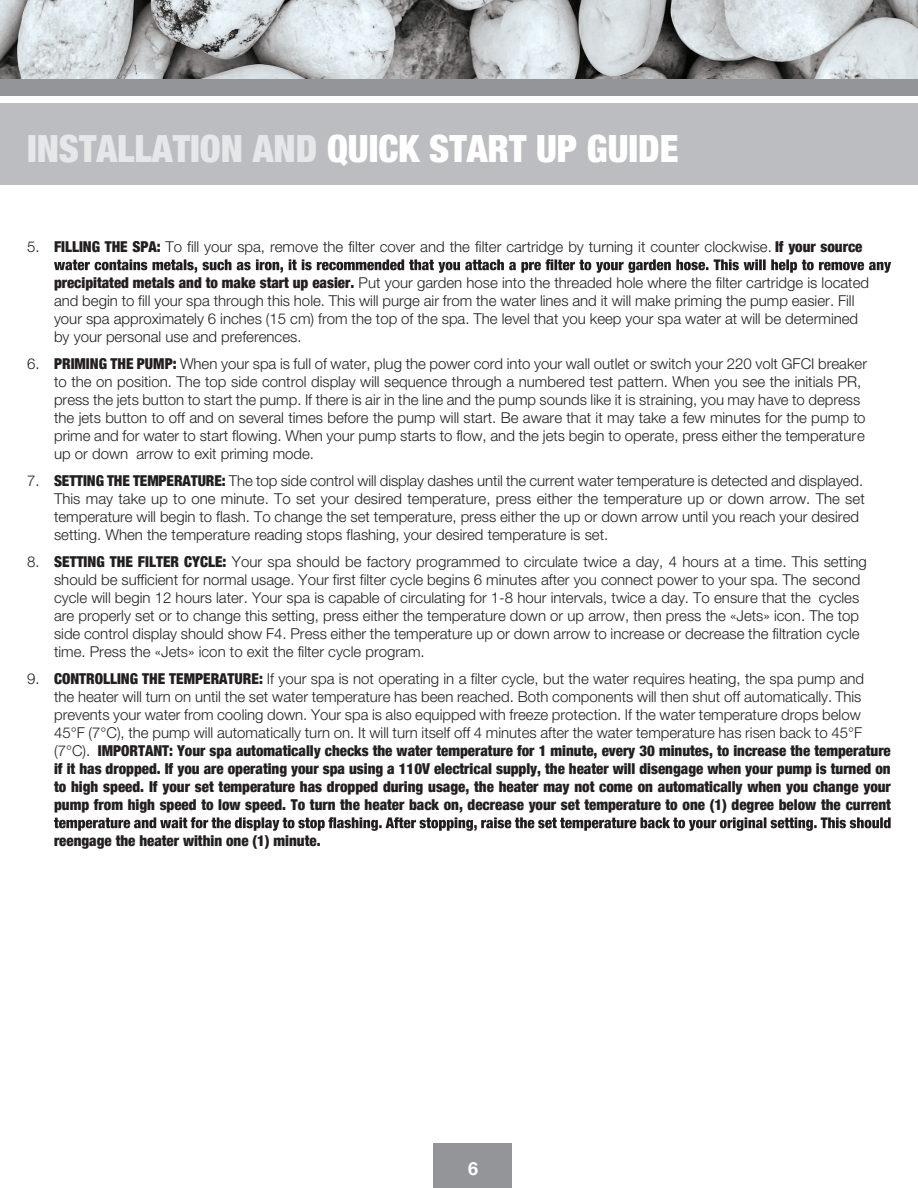
<style>
.page{position:relative;width:918px;height:1188px;background:#fff}
.page>*{position:absolute;margin:0;border:0;box-sizing:border-box;transform-origin:0 0}
.t1{font:900 condensed 37.5px "Helvetica Neue";color:#fff}
.t2{font:700 18px "Helvetica Neue";color:#fff}
.t3{font:300 15px/18px "Helvetica Neue";color:#231f20}
.t4{font:900 condensed 15px/18px "Helvetica Neue";color:#231f20}
.s1{color:#e6e7e9}
.s2{font-weight:900;font-stretch:condensed}
.s3{font-weight:300;font-stretch:normal}
</style>
<div class="page">
<div style="left:433px;top:1144px;width:79px;height:44px;background:#939598"></div>
<div style="left:0;top:104px;width:918px;height:81px;background:#bcbdc0"></div>
<div style="left:0;top:76px;width:918px;height:20px;background:#939598"></div>
<svg style="left:54px;top:259px;width:837px;height:14px"></svg>
<svg style="left:54px;top:817px;width:837px;height:14px"></svg>
<img style="left:0;top:0;width:918px;height:78px">
<h1 class="t1" style="left:27px;top:118px;width:653px"><span class="s1">INSTALLATION AND</span> QUICK START UP GUIDE</h1>
<p class="t3" style="left:27px;top:237px;width:837px">5. <span class="s2">FILLING THE SPA:</span> To fill your spa, remove the filter cover and the filter cartridge by turning it counter clockwise. <span class="s2">If your source</span></p>
<p class="t3" style="left:54px;top:273px;width:817px"><span class="s2">precipitated metals and to make start up easier.</span> Put your garden hose into the threaded hole where the filter cartridge is located and begin to fill your spa through this hole. This will purge air from the water lines and it will make priming the pump easier. Fill your spa approximately 6 inches (15 cm) from the top of the spa. The level that you keep your spa water at will be determined by your personal use and preferences.</p>
<p class="t3" style="left:54px;top:354px;width:815px;text-indent:-27px">6. <span class="s2">PRIMING THE PUMP:</span> When your spa is full of water, plug the power cord into your wall outlet or switch your 220 volt GFCI breaker to the on position. The top side control display will sequence through a numbered test pattern. When you see the initials PR, press the jets button to start the pump. If there is air in the line and the pump sounds like it is straining, you may have to depress the jets button to off and on several times before the pump will start. Be aware that it may take a few minutes for the pump to prime and for water to start flowing. When your pump starts to flow, and the jets begin to operate, press either the temperature up or down arrow to exit priming mode.</p>
<p class="t3" style="left:54px;top:471px;width:812px;text-indent:-27px">7. <span class="s2">SETTING THE TEMPERATURE:</span> The top side control will display dashes until the current water temperature is detected and displayed.<br>This may take up to one minute. To set your desired temperature, press either the temperature up or down arrow. The set temperature will begin to flash. To change the set temperature, press either the up or down arrow until you reach your desired setting. When the temperature reading stops flashing, your desired temperature is set.</p>
<p class="t3" style="left:54px;top:552px;width:814px;text-indent:-27px">8. <span class="s2">SETTING THE FILTER CYCLE:</span> Your spa should be factory programmed to circulate twice a day, 4 hours at a time. This setting should be sufficient for normal usage. Your first filter cycle begins 6 minutes after you connect power to your spa. The second cycle will begin 12 hours later. Your spa is capable of circulating for 1-8 hour intervals, twice a day. To ensure that the cycles are properly set or to change this setting, press either the temperature down or up arrow, then press the «Jets» icon. The top side control display should show F4. Press either the temperature up or down arrow to increase or decrease the filtration cycle time. Press the «Jets» icon to exit the filter cycle program.</p>
<p class="t4" style="left:54px;top:669px;width:838px;text-indent:-27px"><span class="s3">9.</span> CONTROLLING THE TEMPERATURE: <span class="s3">If your spa is not operating in a filter cycle, but the water requires heating, the spa pump and<br>the heater will turn on until the set water temperature has been reached. Both components will then shut off automatically. This prevents your water from cooling down. Your spa is also equipped with freeze protection. If the water temperature drops below 45°F (7°C), the pump will automatically turn on. It will turn itself off 4 minutes after the water temperature has risen back to 45°F (7°C).</span> IMPORTANT: Your spa automatically checks the water temperature for 1 minute, every 30 minutes, to increase the temperature if it has dropped. If you are operating your spa using a 110V electrical supply, the heater will disengage when your pump is turned on to high speed. If your set temperature has dropped during usage, the heater may not come on automatically when you change your pump from high speed to low speed. To turn the heater back on, decrease your set temperature to one (1) degree below the current</p>
<p class="t4" style="left:54px;top:831px;width:268px">reengage the heater within one (1) minute.</p>
<p class="t2" style="left:468px;top:1154px;width:12px">6</p>
</div>
